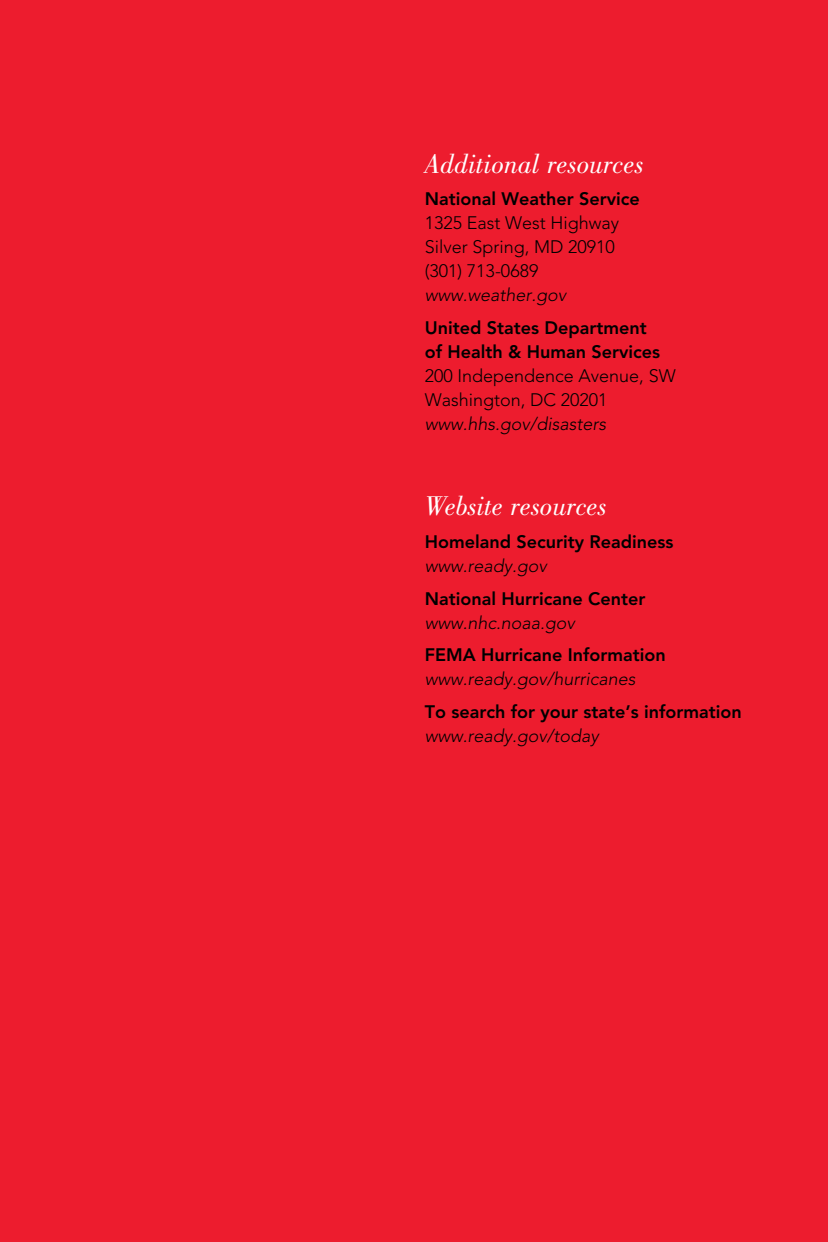
<style>
.page{position:relative;width:828px;height:1242px;background:#ed1c2e}
.page>*{position:absolute;margin:0;border:0;box-sizing:border-box;transform-origin:0 0}
.t1{font:italic 28px "Bodoni Std";color:#fff}
.t2{font:800 18px/24px "Avenir LT Std";color:#000}
.t3{font:italic 300 18px "Avenir LT Std";color:#000}
.t4{font:300 18px/24px "Avenir LT Std";color:#000}
</style>
<div class="page">
<h1 class="t1" style="left:425px;top:148px;width:221px">Additional resources</h1>
<p class="t2" style="left:425px;top:187px;width:217px">National Weather Service</p>
<p class="t4" style="left:425px;top:211px;width:196px">1325 East West Highway<br>Silver Spring, MD 20910 (301) 713-0689</p>
<p class="t3" style="left:425px;top:284px;width:143px">www.weather.gov</p>
<p class="t2" style="left:425px;top:316px;width:237px">United States Department of Health &amp; Human Services</p>
<p class="t4" style="left:425px;top:364px;width:252px">200 Independence Avenue, SW<br>Washington, DC 20201</p>
<p class="t3" style="left:425px;top:413px;width:183px">www.hhs.gov/disasters</p>
<h1 class="t1" style="left:425px;top:491px;width:184px">Website resources</h1>
<p class="t2" style="left:425px;top:530px;width:250px">Homeland Security Readiness</p>
<p class="t3" style="left:425px;top:555px;width:124px">www.ready.gov</p>
<p class="t2" style="left:425px;top:586px;width:222px">National Hurricane Center</p>
<p class="t3" style="left:425px;top:612px;width:152px">www.nhc.noaa.gov</p>
<p class="t2" style="left:425px;top:643px;width:242px">FEMA Hurricane Information</p>
<p class="t3" style="left:425px;top:668px;width:212px">www.ready.gov/hurricanes</p>
<p class="t2" style="left:425px;top:700px;width:318px">To search for your state’s information</p>
<p class="t3" style="left:425px;top:725px;width:176px">www.ready.gov/today</p>
</div>
